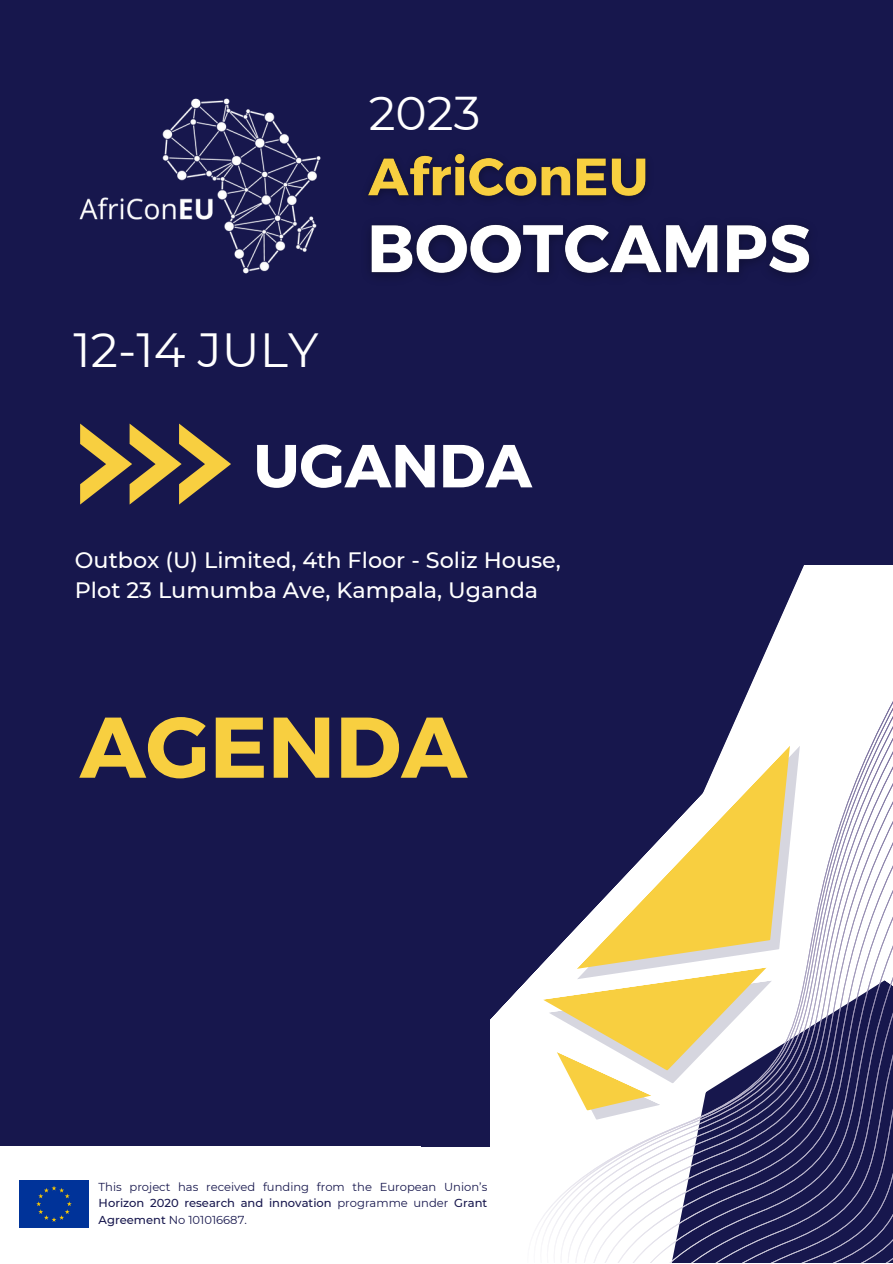
<style>
.page{position:relative;width:893px;height:1264px;background:#fff}
.page>*{position:absolute;margin:0;border:0;box-sizing:border-box;transform-origin:0 0}
.t1{font:700 85.95px "Montserrat";color:#f8cf40}
.t2{font:700 60.6px "Montserrat";color:#fff}
.t3{font:47.85px "Montserrat";color:#fff}
.t4{font:47.25px "Montserrat";color:#fff}
.t5{font:500 22.2px/30px "Montserrat";color:#fff}
.t6{font:11.55px/16.2px "Montserrat";color:#17174d;text-align:justify}
.s1{font-weight:500}
</style>
<div class="page">
<div style="left:0;top:0;width:892px;height:1262px;background:#17174d"></div>
<div style="left:0;top:1146px;width:666px;height:116px;background:#fff"></div>
<img style="left:79px;top:98px;width:242px;height:176px">
<svg style="left:80px;top:423px;width:151px;height:81px"></svg>
<div style="left:19px;top:1180px;width:70px;height:47px;background:#039"></div>
<img style="left:370px;top:224px;width:440px;height:52px">
<img style="left:368px;top:154px;width:278px;height:44px">
<svg style="left:421px;top:565px;width:471px;height:697px"></svg>
<p class="t4" style="left:368px;top:84px;width:113px">2023</p>
<p class="t3" style="left:74px;top:320px;width:246px">12-14 JULY</p>
<p class="t2" style="left:253px;top:426px;width:280px">UGANDA</p>
<p class="t5" style="left:75px;top:545px;width:487px">Outbox (U) Limited, 4th Floor - Soliz House,<br>Plot 23 Lumumba Ave, Kampala, Uganda</p>
<p class="t1" style="left:80px;top:691px;width:389px">AGENDA</p>
<p class="t6" style="left:99px;top:1178px;width:390px">This project has received funding from the European Union’s <span class="s1">Horizon 2020 research and innovation</span> programme under <span class="s1">Grant Agreement</span> No 101016687.</p>
</div>
